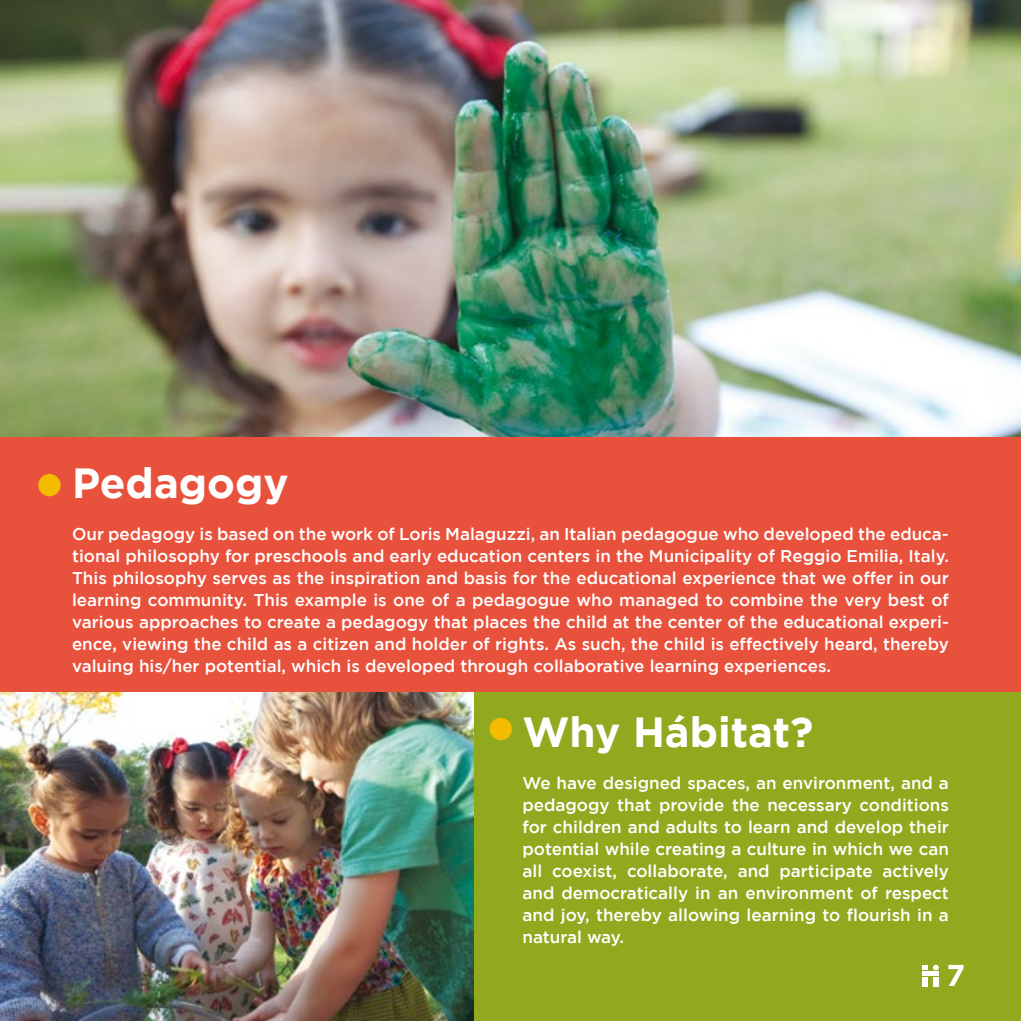
<style>
.page{position:relative;width:1021px;height:1021px;background:#fff}
.page>*{position:absolute;margin:0;border:0;box-sizing:border-box;transform-origin:0 0}
.t1{font:700 42px "Gotham";color:#fff}
.t2{font:700 30px "Gotham";color:#fff}
.t3{font:500 17px/22px "Gotham";color:#fff;text-align:justify}
</style>
<div class="page">
<img style="left:0;top:0;width:1020px;height:437px">
<div style="left:473px;top:686px;width:547px;height:334px;background:#91a91e"></div>
<img style="left:0;top:691px;width:473px;height:329px">
<div style="left:489px;top:717px;width:23px;height:23px;background:#f4bc00;border-radius:50%"></div>
<div style="left:922px;top:971px;width:16px;height:5px;background:#fff"></div>
<div style="left:933px;top:977px;width:5px;height:10px;background:#fff"></div>
<svg style="left:922px;top:964px;width:16px;height:6px"></svg>
<div style="left:922px;top:977px;width:5px;height:10px;background:#fff"></div>
<div style="left:0;top:437px;width:1020px;height:254px;background:#e8523c"></div>
<div style="left:38px;top:474px;width:23px;height:22px;background:#f4bc00;border-radius:50%"></div>
<h1 class="t1" style="left:72px;top:458px;width:218px">Pedagogy</h1>
<p class="t3" style="left:72px;top:522px;width:878px">Our pedagogy is based on the work of Loris Malaguzzi, an Italian pedagogue who developed the educa&shy;tional philosophy for preschools and early education centers in the Municipality of Reggio Emilia, Italy.<br>This philosophy serves as the inspiration and basis for the educational experience that we offer in our learning community. This example is one of a pedagogue who managed to combine the very best of various approaches to create a pedagogy that places the child at the center of the educational experi&shy;ence, viewing the child as a citizen and holder of rights. As such, the child is effectively heard, thereby valuing his/her potential, which is developed through collaborative learning experiences.</p>
<h1 class="t1" style="left:522px;top:708px;width:292px">Why Hábitat?</h1>
<p class="t3" style="left:522px;top:772px;width:428px">We have designed spaces, an environment, and a pedagogy that provide the necessary conditions for children and adults to learn and develop their potential while creating a culture in which we can all coexist, collaborate, and participate actively and democratically in an environment of respect and joy, thereby allowing learning to flourish in a natural way.</p>
<h2 class="t2" style="left:946px;top:958px;width:20px">7</h2>
</div>
